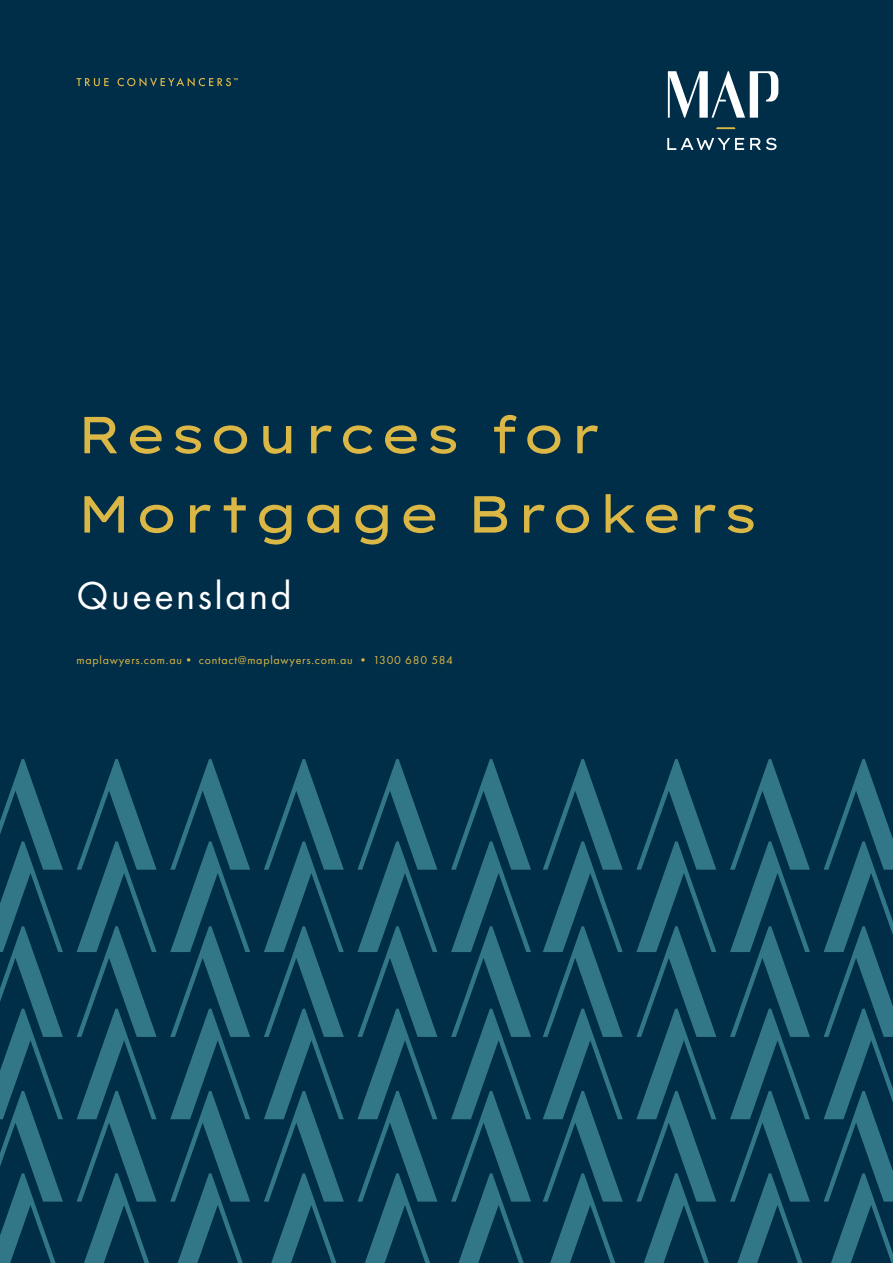
<style>
.page{position:relative;width:893px;height:1263px;background:#002e48}
.page>*{position:absolute;margin:0;border:0;box-sizing:border-box;transform-origin:0 0}
.t1{font:51.9px/79.3px "Lexend Mega";letter-spacing:.06em;color:#dbb846}
.t2{font:40.5px "Futura PT";letter-spacing:.06em;color:#fff}
.t3{font:12px "Futura PT";letter-spacing:.06em;color:#dbb846}
</style>
<div class="page">
<svg style="left:77px;top:78px;width:32px;height:8px"></svg>
<svg style="left:117px;top:78px;width:121px;height:9px"></svg>
<svg style="left:716px;top:127px;width:19px;height:2px"></svg>
<svg style="left:667px;top:138px;width:77px;height:12px"></svg>
<svg style="left:750px;top:138px;width:26px;height:12px"></svg>
<svg style="left:668px;top:71px;width:110px;height:47px"></svg>
<svg style="left:0;top:759px;width:63px;height:504px"></svg>
<svg style="left:77px;top:759px;width:80px;height:504px"></svg>
<svg style="left:170px;top:759px;width:80px;height:504px"></svg>
<svg style="left:264px;top:759px;width:80px;height:504px"></svg>
<svg style="left:357px;top:759px;width:80px;height:504px"></svg>
<svg style="left:451px;top:759px;width:80px;height:504px"></svg>
<svg style="left:543px;top:759px;width:80px;height:504px"></svg>
<svg style="left:636px;top:759px;width:80px;height:504px"></svg>
<svg style="left:730px;top:759px;width:80px;height:504px"></svg>
<svg style="left:824px;top:759px;width:69px;height:504px"></svg>
<h1 class="t1" style="left:77px;top:390px;width:683px">Resources for<br>Mortgage Brokers</h1>
<h2 class="t2" style="left:77px;top:572px;width:217px">Queensland</h2>
<p class="t3" style="left:77px;top:653px;width:378px">maplawyers.com.au• contact@maplawyers.com.au • 1300 680 584</p>
</div>
